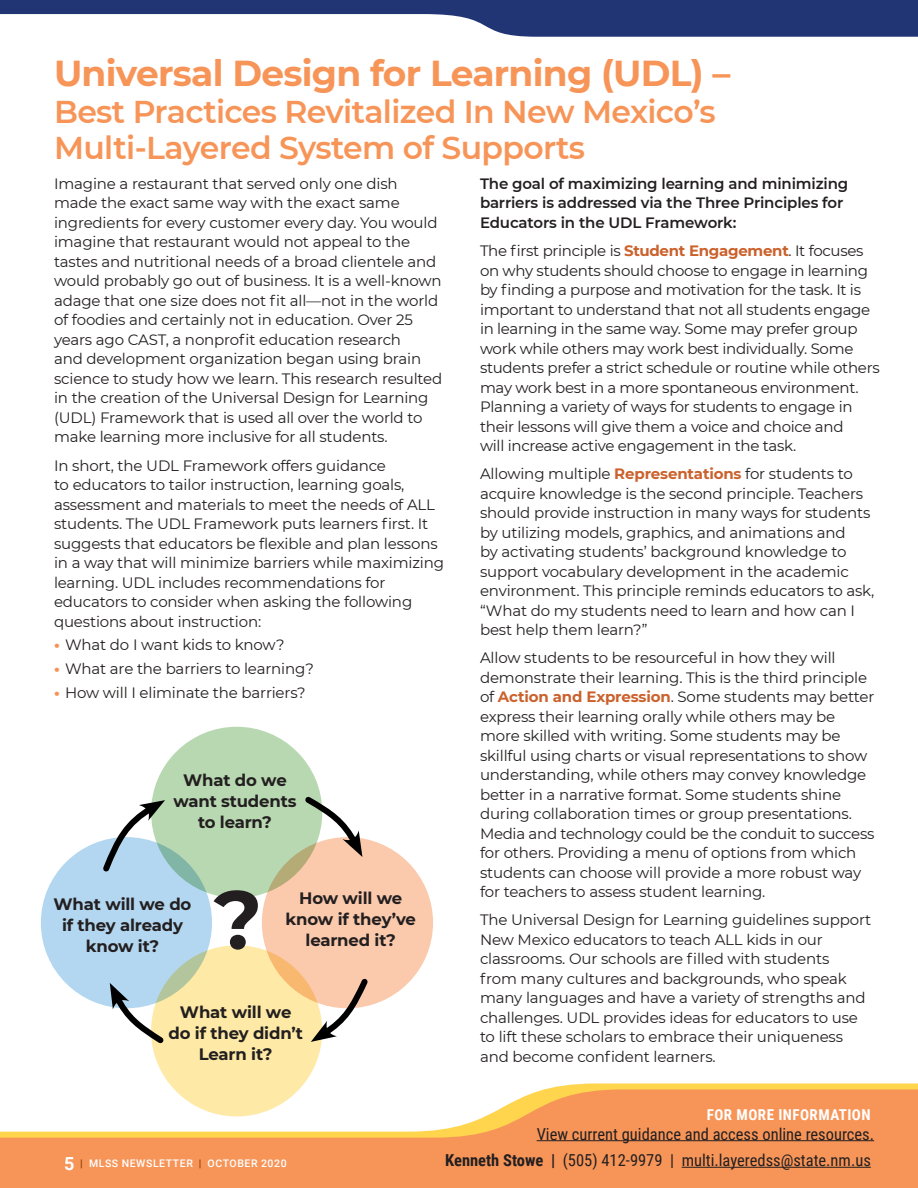
<style>
.page{position:relative;width:918px;height:1188px;background:#fff}
.page>*{position:absolute;margin:0;border:0;box-sizing:border-box;transform-origin:0 0}
._10_13_Body_text{font:700 82.5px "Montserrat";color:#231f20}
.Article_Head{font:700 36px "Montserrat";letter-spacing:-.02em;color:#f79559}
.Article_Head-2{font:600 31.5px "Montserrat";letter-spacing:-.02em;color:#f79559}
._10_13_Body_text-2{font:700 16.5px/21px "Montserrat";letter-spacing:-.01em;color:#231f20;text-align:center}
.t1{font:16.5px "Roboto Condensed";color:#231f20}
._10_13_Body_text-3{font:15px/19.5px "Montserrat";letter-spacing:-.01em;color:#231f20}
._10_13_Body_text-4{font:600 15px/19.5px "Montserrat";letter-spacing:-.01em;color:#231f20}
.t2{font:700 15px "Roboto Condensed";letter-spacing:.03em;color:#fff}
.t3{font:500 10.5px "Roboto";letter-spacing:.055em;color:#fff}
.s1{font-weight:800;color:#f79559}
.s2{font-weight:700;color:#cb612c}
.s3{font-weight:700;font-size:18px}
.s4{font-weight:700;color:#8d3d00}
.s5{color:#8d3d00}
.s6{font-weight:700}
</style>
<div class="page">
<svg style="left:0;top:0;width:918px;height:37px"></svg>
<div style="left:262px;top:837px;width:171px;height:171px;background:#fbcaac;border-radius:50%"></div>
<div style="left:41px;top:837px;width:171px;height:171px;background:#b3d7f0;border-radius:50%"></div>
<div style="left:151px;top:727px;width:171px;height:171px;background:#b8d8b1;border-radius:50%"></div>
<svg style="left:151px;top:945px;width:171px;height:171px;background:#fbe6a3"></svg>
<svg style="left:300px;top:792px;width:64px;height:65px"></svg>
<svg style="left:311px;top:978px;width:62px;height:64px"></svg>
<svg style="left:108px;top:983px;width:61px;height:65px"></svg>
<svg style="left:98px;top:799px;width:67px;height:73px"></svg>
<svg style="left:169px;top:1083px;width:749px;height:6px"></svg>
<svg style="left:0;top:1089px;width:918px;height:99px;fill:#f79559"></svg>
<hr style="left:537px;top:1140px;width:337px;height:1px;background:#231f20">
<hr style="left:682px;top:1167px;width:189px;height:1px;background:#231f20">
<p class="Article_Head" style="left:54px;top:47px;width:678px">Universal Design for Learning (UDL) –</p>
<p class="Article_Head-2" style="left:54px;top:89px;width:663px">Best Practices Revitalized In New Mexico’s</p>
<p class="Article_Head-2" style="left:54px;top:126px;width:533px">Multi-Layered System of Supports</p>
<p class="_10_13_Body_text-3" style="left:54px;top:173px;width:390px">Imagine a restaurant that served only one dish made the exact same way with the exact same ingredients for every customer every day. You would imagine that restaurant would not appeal to the tastes and nutritional needs of a broad clientele and would probably go out of business. It is a well-known adage that one size does not fit all—not in the world of foodies and certainly not in education. Over 25 years ago CAST, a nonprofit education research<br>and development organization began using brain science to study how we learn. This research resulted in the creation of the Universal Design for Learning (UDL) Framework that is used all over the world to make learning more inclusive for all students.</p>
<p class="_10_13_Body_text-3" style="left:54px;top:455px;width:392px">In short, the UDL Framework offers guidance<br>to educators to tailor instruction, learning goals, assessment and materials to meet the needs of ALL students. The UDL Framework puts learners first. It suggests that educators be flexible and plan lessons in a way that will minimize barriers while maximizing learning. UDL includes recommendations for educators to consider when asking the following questions about instruction:</p>
<p class="_10_13_Body_text-3" style="left:54px;top:635px;width:232px"><span class="s1">•</span> What do I want kids to know?</p>
<p class="_10_13_Body_text-3" style="left:54px;top:659px;width:261px"><span class="s1">•</span> What are the barriers to learning?</p>
<p class="_10_13_Body_text-3" style="left:54px;top:682px;width:253px"><span class="s1">•</span> How will I eliminate the barriers?</p>
<p class="_10_13_Body_text-4" style="left:480px;top:173px;width:370px">The goal of maximizing learning and minimizing barriers is addressed via the Three Principles for<br>Educators in the UDL Framework:</p>
<p class="_10_13_Body_text-3" style="left:480px;top:240px;width:401px">The first principle is <span class="s2">Student Engagement</span>. It focuses on why students should choose to engage in learning by finding a purpose and motivation for the task. It is important to understand that not all students engage in learning in the same way. Some may prefer group work while others may work best individually. Some students prefer a strict schedule or routine while others may work best in a more spontaneous environment.<br>Planning a variety of ways for students to engage in their lessons will give them a voice and choice and<br>will increase active engagement in the task.</p>
<p class="_10_13_Body_text-3" style="left:480px;top:464px;width:396px">Allowing multiple <span class="s2">Representations</span> for students to acquire knowledge is the second principle. Teachers should provide instruction in many ways for students by utilizing models, graphics, and animations and<br>by activating students’ background knowledge to support vocabulary development in the academic environment. This principle reminds educators to ask, “What do my students need to learn and how can I best help them learn?”</p>
<p class="_10_13_Body_text-3" style="left:480px;top:648px;width:396px">Allow students to be resourceful in how they will demonstrate their learning. This is the third principle of <span class="s2">Action and Expression</span>. Some students may better express their learning orally while others may be more skilled with writing. Some students may be skillful using charts or visual representations to show understanding, while others may convey knowledge better in a narrative format. Some students shine during collaboration times or group presentations.<br>Media and technology could be the conduit to success for others. Providing a menu of options from which students can choose will provide a more robust way for teachers to assess student learning.</p>
<p class="_10_13_Body_text-3" style="left:480px;top:910px;width:393px">The Universal Design for Learning guidelines support New Mexico educators to teach ALL kids in our classrooms. Our schools are filled with students<br>from many cultures and backgrounds, who speak many languages and have a variety of strengths and challenges. UDL provides ideas for educators to use to lift these scholars to embrace their uniqueness and become confident learners.</p>
<p class="_10_13_Body_text-2" style="left:173px;top:769px;width:125px">What do we want students to learn?</p>
<p class="_10_13_Body_text-2" style="left:54px;top:893px;width:139px">What will we do if they already know it?</p>
<p class="_10_13_Body_text" style="left:214px;top:860px;width:50px">?</p>
<p class="_10_13_Body_text-2" style="left:286px;top:887px;width:132px">How will we know if they’ve learned it?</p>
<p class="_10_13_Body_text-2" style="left:168px;top:1000px;width:136px">What will we do if they didn’t<br>Learn it?</p>
<p class="t2" style="left:707px;top:1104px;width:165px">FOR MORE INFORMATION</p>
<p class="t1" style="left:537px;top:1122px;width:339px">View current guidance and access online resources.</p>
<p class="t3" style="left:64px;top:1156px;width:224px"><span class="s3">5</span> <span class="s4">|</span> MLSS NEWSLETTER <span class="s5">|</span> OCTOBER 2020</p>
<p class="t1" style="left:445px;top:1149px;width:427px"><span class="s6">Kenneth Stowe |</span> (505) 412-9979 | multi.layeredss@state.nm.us</p>
</div>
